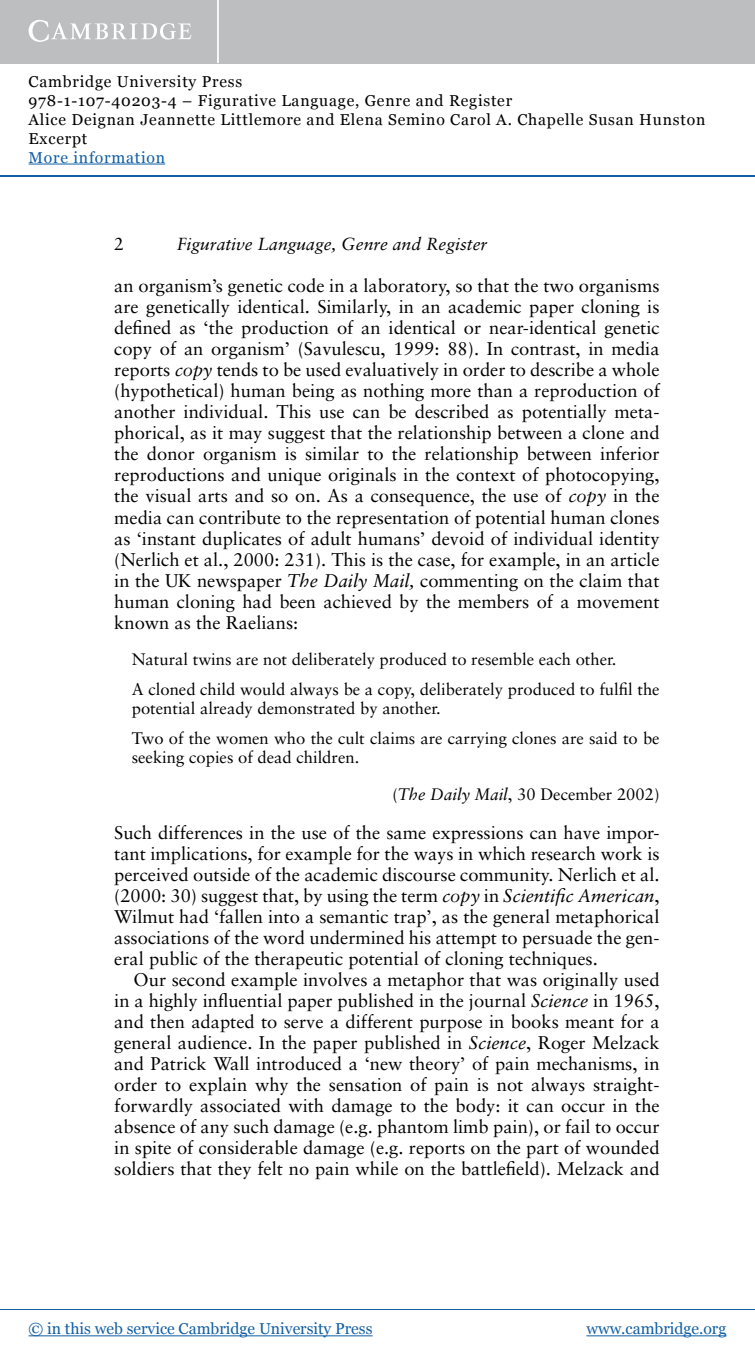
<style>
.page{position:relative;width:755px;height:1363px;background:#fff}
.page>*{position:absolute;margin:0;border:0;box-sizing:border-box;transform-origin:0 0}
.t1{font:18.38px/21px "Sabon";color:#000;text-align:justify}
.t2{font:italic 17.5px "Sabon";color:#000}
.t3{font:17.5px "Sabon";color:#000}
.t4{font:16.62px/29.8px "Sabon";color:#000}
.t5{font:15.75px/18.7px "Georgia";letter-spacing:.05em;color:#000}
.t6{font:15.75px "Georgia";color:#105ea3}
.t7{font:15.75px "Georgia";letter-spacing:.05em;color:#105ea3}
.s1{font-style:italic}
</style>
<div class="page">
<div style="left:0;top:0;width:754px;height:63px;background:#bcbebf"></div>
<hr style="left:217px;top:0;width:2px;height:63px;background:#fff">
<svg style="left:29px;top:20px;width:162px;height:22px"></svg>
<hr style="left:29px;top:164px;width:136px;height:1px;background:#105ea3">
<hr style="left:0;top:175px;width:754px;height:2px;background:#105ea3">
<hr style="left:0;top:1308px;width:754px;height:1px;background:#105ea3">
<hr style="left:29px;top:1335px;width:343px;height:1px;background:#105ea3">
<hr style="left:586px;top:1335px;width:139px;height:1px;background:#105ea3">
<p class="t5" style="left:29px;top:73px;width:677px">Cambridge University Press<br>978-1-107-40203-4 – Figurative Language, Genre and Register<br>Alice Deignan Jeannette Littlemore and Elena Semino Carol A. Chapelle Susan Hunston Excerpt</p>
<p class="t7" style="left:29px;top:148px;width:138px">More information</p>
<p class="t3" style="left:114px;top:233px;width:11px">2</p>
<p class="t2" style="left:177px;top:234px;width:312px">Figurative Language, Genre and Register</p>
<p class="t1" style="left:114px;top:275px;width:547px">an organism’s genetic code in a laboratory, so that the two organisms are genetically identical. Similarly, in an academic paper cloning is defined as ‘the production of an identical or near-identical genetic copy of an organism’ (Savulescu, 1999: 88). In contrast, in media reports <span class="s1">copy</span> tends to be used evaluatively in order to describe a whole (hypothetical) human being as nothing more than a reproduction of another individual. This use can be described as potentially meta&shy;phorical, as it may suggest that the relationship between a clone and the donor organism is similar to the relationship between inferior reproductions and unique originals in the context of photocopying, the visual arts and so on. As a consequence, the use of <span class="s1">copy</span> in the media can contribute to the representation of potential human clones as ‘instant duplicates of adult humans’ devoid of individual identity (Nerlich et al., 2000: 231). This is the case, for example, in an article in the UK newspaper <span class="s1">The Daily Mail,</span> commenting on the claim that human cloning had been achieved by the members of a movement known as the Raelians:</p>
<p class="t4" style="left:132px;top:644px;width:529px">Natural twins are not deliberately produced to resemble each other.<br>A cloned child would always be a copy, deliberately produced to fulfil the</p>
<p class="t4" style="left:132px;top:693px;width:529px">potential already demonstrated by another.<br>Two of the women who the cult claims are carrying clones are said to be</p>
<p class="t4" style="left:132px;top:742px;width:229px">seeking copies of dead children.</p>
<p class="t4" style="left:392px;top:779px;width:268px">(<span class="s1">The Daily Mail</span>, 30 December 2002)</p>
<p class="t1" style="left:114px;top:821px;width:546px">Such differences in the use of the same expressions can have impor&shy;tant implications, for example for the ways in which research work is perceived outside of the academic discourse community. Nerlich et al. (2000: 30) suggest that, by using the term <span class="s1">copy</span> in <span class="s1">Scientific American</span>, Wilmut had ‘fallen into a semantic trap’, as the general metaphorical associations of the word undermined his attempt to persuade the gen&shy;eral public of the therapeutic potential of cloning techniques.</p>
<p class="t1" style="left:114px;top:968px;width:546px;text-indent:19px">Our second example involves a metaphor that was originally used in a highly influential paper published in the journal <span class="s1">Science</span> in 1965, and then adapted to serve a different purpose in books meant for a general audience. In the paper published in <span class="s1">Science</span>, Roger Melzack and Patrick Wall introduced a ‘new theory’ of pain mechanisms, in order to explain why the sensation of pain is not always straight&shy;forwardly associated with damage to the body: it can occur in the absence of any such damage (e.g. phantom limb pain), or fail to occur in spite of considerable damage (e.g. reports on the part of wounded soldiers that they felt no pain while on the battlefield). Melzack and</p>
<p class="t6" style="left:29px;top:1319px;width:345px">© in this web service Cambridge University Press</p>
<p class="t6" style="left:586px;top:1319px;width:141px">www.cambridge.org</p>
</div>
